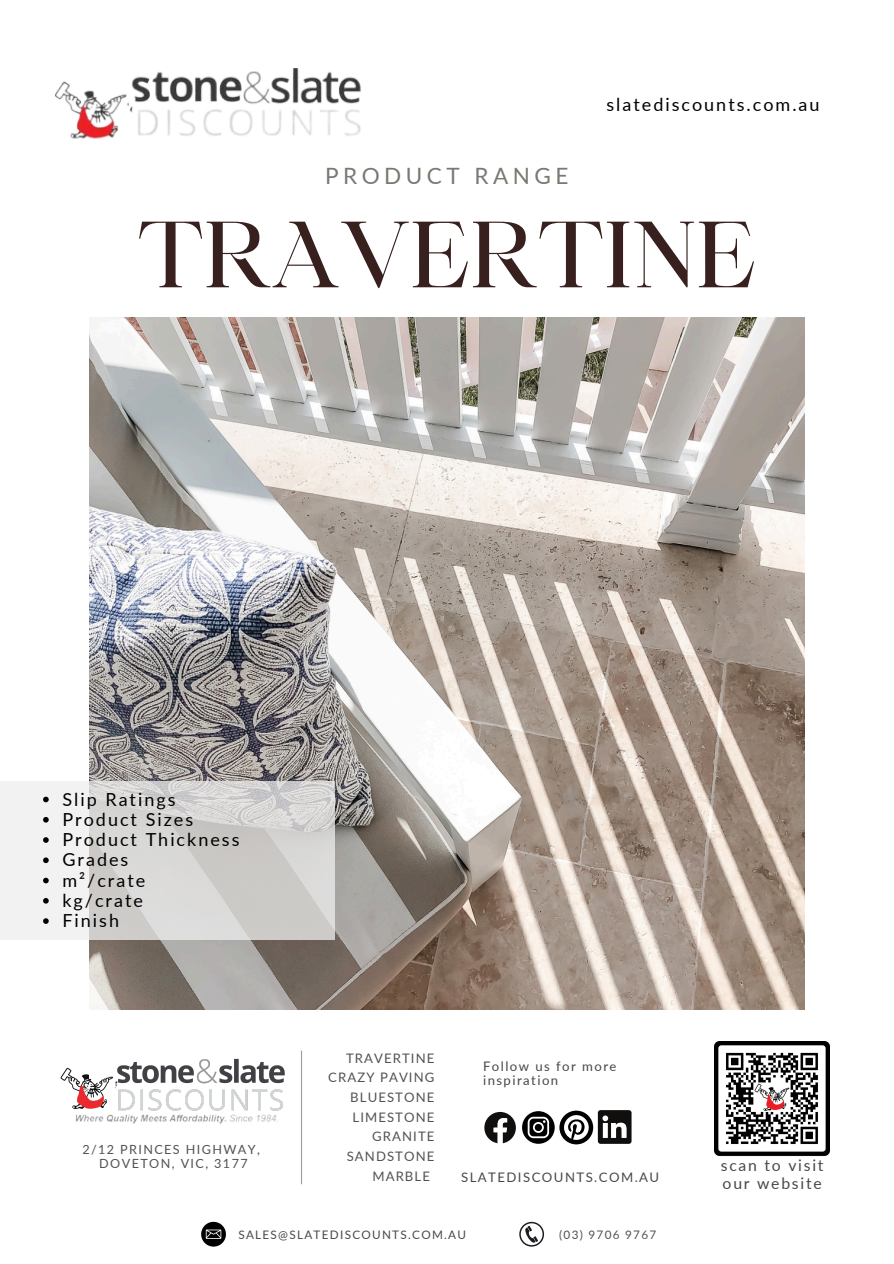
<style>
.page{position:relative;width:894px;height:1264px;background:#fff}
.page>*{position:absolute;margin:0;border:0;box-sizing:border-box;transform-origin:0 0}
.t1{font:90px "Maharlika";color:#37201e}
.t2{font:22.5px "Lato";letter-spacing:.2em;color:#7b7771}
.t3{font:18px "Lato";letter-spacing:.11em;color:#000}
.t4{font:15.75px/17.7px "Lato";letter-spacing:.11em;color:#484848}
.t5{font:13.2px/14.2px "Lato";letter-spacing:.11em;color:#484848}
.t6{font:13.05px "Lato";letter-spacing:.085em;color:#484848}
.t7{font:12.6px/13.6px "Lato";letter-spacing:.11em;color:#484848;text-align:center}
.t8{font:11.7px "Lato";letter-spacing:.11em;color:#484848}
</style>
<div class="page">
<img style="left:60px;top:1058px;width:225px;height:50px">
<img style="left:73px;top:1108px;width:209px;height:16px">
<hr style="left:301px;top:1050px;width:1px;height:134px;background:#9d9d9c">
<img style="left:714px;top:1041px;width:115px;height:115px">
<svg style="left:484px;top:1111px;width:31px;height:32px"></svg>
<svg style="left:522px;top:1110px;width:109px;height:34px"></svg>
<svg style="left:201px;top:1221px;width:25px;height:25px"></svg>
<svg style="left:519px;top:1221px;width:25px;height:25px"></svg>
<img style="left:89px;top:318px;width:715px;height:691px">
<svg style="left:0;top:781px;width:334px;height:159px"></svg>
<img style="left:55px;top:69px;width:306px;height:70px">
<svg style="left:43px;top:796px;width:6px;height:6px"></svg>
<svg style="left:43px;top:817px;width:6px;height:5px"></svg>
<svg style="left:43px;top:837px;width:6px;height:5px"></svg>
<svg style="left:43px;top:857px;width:6px;height:6px"></svg>
<svg style="left:43px;top:877px;width:6px;height:6px"></svg>
<svg style="left:43px;top:898px;width:6px;height:5px"></svg>
<svg style="left:43px;top:918px;width:6px;height:5px"></svg>
<p class="t2" style="left:325px;top:162px;width:245px">PRODUCT RANGE</p>
<p class="t3" style="left:606px;top:94px;width:214px">slatediscounts.com.au</p>
<p class="t1" style="left:137px;top:218px;width:620px">TRAVERTINE</p>
<p class="t3" style="left:62px;top:788px;width:115px">Slip Ratings</p>
<p class="t3" style="left:62px;top:808px;width:132px">Product Sizes</p>
<h5 class="t3" style="left:62px;top:828px;width:178px">Product Thickness</h5>
<p class="t3" style="left:62px;top:848px;width:67px">Grades</p>
<p class="t3" style="left:62px;top:869px;width:84px">m²/crate</p>
<h5 class="t3" style="left:62px;top:889px;width:82px">kg/crate</h5>
<h6 class="t3" style="left:62px;top:909px;width:58px">Finish</h6>
<p class="t7" style="left:82px;top:1142px;width:179px">2/12 PRINCES HIGHWAY,<br>DOVETON, VIC, 3177</p>
<p class="t6" style="left:346px;top:1049px;width:90px">TRAVERTINE</p>
<p class="t6" style="left:328px;top:1069px;width:108px">CRAZY PAVING</p>
<p class="t6" style="left:350px;top:1089px;width:86px">BLUESTONE</p>
<p class="t6" style="left:352px;top:1108px;width:83px">LIMESTONE</p>
<p class="t6" style="left:372px;top:1128px;width:64px">GRANITE</p>
<p class="t6" style="left:346px;top:1148px;width:89px">SANDSTONE</p>
<p class="t6" style="left:372px;top:1167px;width:59px">MARBLE</p>
<h3 class="t5" style="left:461px;top:1169px;width:200px">SLATEDISCOUNTS.COM.AU</h3>
<p class="t5" style="left:483px;top:1058px;width:135px">Follow us for more inspiration</p>
<h1 class="t8" style="left:238px;top:1227px;width:229px">SALES@SLATEDISCOUNTS.COM.AU</h1>
<p class="t8" style="left:559px;top:1227px;width:99px">(03) 9706 9767</p>
<h2 class="t4" style="left:720px;top:1156px;width:104px">scan to visit our website</h2>
</div>
